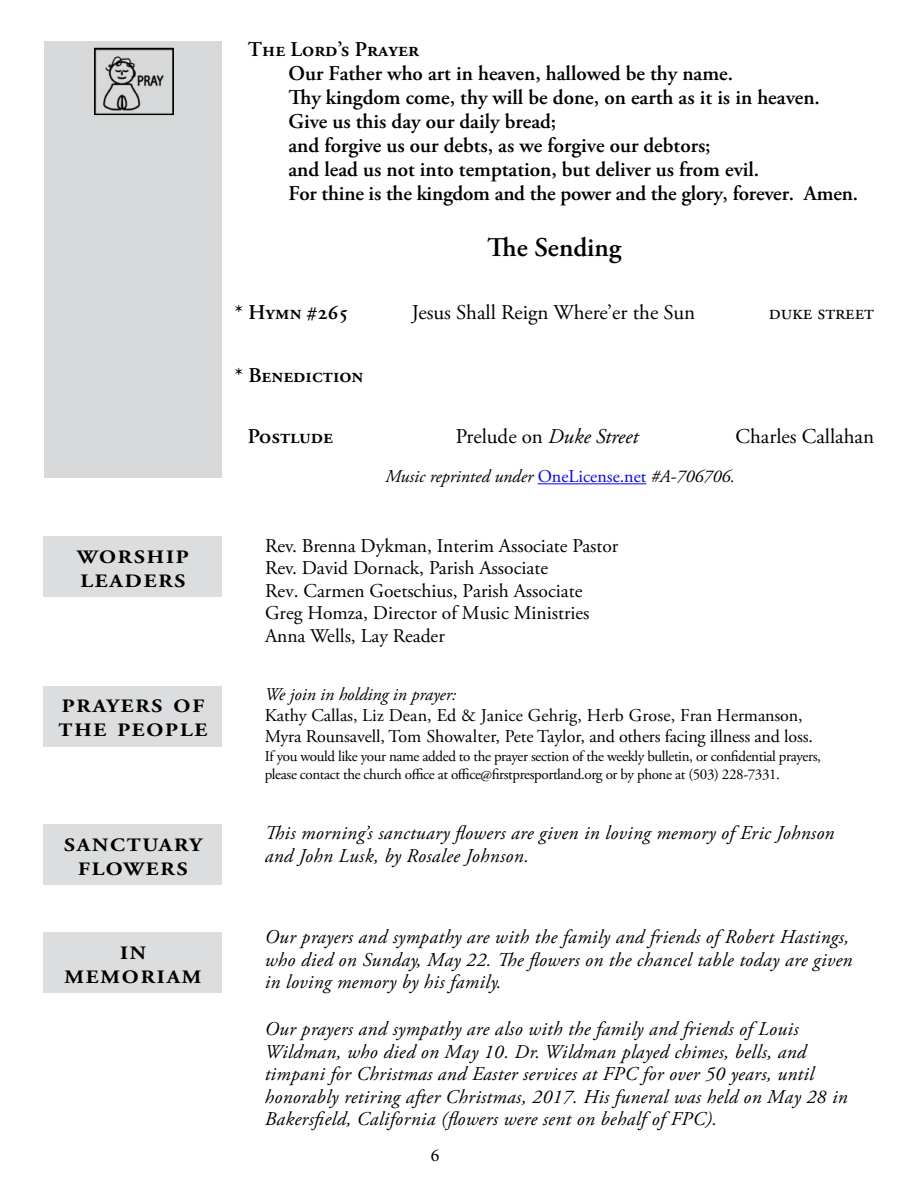
<style>
.page{position:relative;width:918px;height:1188px;background:#fff}
.page>*{position:absolute;margin:0;border:0;box-sizing:border-box;transform-origin:0 0}
.t1{font:600 27px "Adobe Garamond Pro";color:#000}
.t2{font:600 21px/24px "Adobe Garamond Pro";color:#000}
.t3{font:21px "Adobe Garamond Pro";color:#000}
.t4{font:italic 21px "Adobe Garamond Pro";color:#000}
.t5{font:italic 19.5px/22.5px "Adobe Garamond Pro";letter-spacing:.02em;color:#000}
.t6{font:19.5px/22.5px "Adobe Garamond Pro";color:#000}
.t7{font:700 18.9px/24px "Adobe Garamond Pro";letter-spacing:.085em;color:#000;scale:1.14 1}
.t8{font:18px/21px "Adobe Garamond Pro";letter-spacing:-.005em;color:#000}
.t9{font:italic 18px "Adobe Garamond Pro";color:#000}
.t10{font:18px "Minion Pro";color:#000}
.t11{font:15px/18px "Adobe Garamond Pro";letter-spacing:-.025em;color:#000}
.s1{font-style:normal}
.s2{font-style:normal;color:#00f}
</style>
<div class="page">
<div style="left:44px;top:41px;width:178px;height:437px;background:#d8d9da"></div>
<hr style="left:538px;top:483px;width:108px;height:1px;background:#00f">
<div style="left:44px;top:536px;width:178px;height:61px;background:#dcddde"></div>
<div style="left:44px;top:686px;width:178px;height:60px;background:#dcddde"></div>
<div style="left:44px;top:825px;width:178px;height:60px;background:#dcddde"></div>
<img style="left:96px;top:50px;width:76px;height:63px">
<div style="left:94px;top:48px;width:80px;height:67px;border:1px solid #000"></div>
<div style="left:44px;top:933px;width:178px;height:60px;background:#dcddde"></div>
<p class="t7" style="left:77px;top:545px;width:100px">WORSHIP<br>LEADERS</p>
<p class="t7" style="left:59px;top:695px;width:132px">PRAYERS OF<br>THE PEOPLE</p>
<p class="t7" style="left:64px;top:833px;width:122px;text-align:center">SANCTUARY<br>FLOWERS</p>
<p class="t7" style="left:64px;top:941px;width:122px;text-align:center">IN<br>MEMORIAM</p>
<p class="t2" style="left:289px;top:38px;width:571px;text-indent:-41px">The Lord’s Prayer<br>Our Father who art in heaven, hallowed be thy name.<br>Thy kingdom come, thy will be done, on earth as it is in heaven.<br>Give us this day our daily bread;<br>and forgive us our debts, as we forgive our debtors;<br>and lead us not into temptation, but deliver us from evil.<br>For thine is the kingdom and the power and the glory, forever. Amen.</p>
<h1 class="t1" style="left:487px;top:231px;width:136px">The Sending</h1>
<p class="t2" style="left:234px;top:300px;width:116px">* Hymn #265</p>
<p class="t3" style="left:412px;top:299px;width:285px">Jesus Shall Reign Where’er the Sun</p>
<p class="t3" style="left:769px;top:299px;width:107px">duke street</p>
<p class="t2" style="left:234px;top:364px;width:130px">* Benediction</p>
<p class="t2" style="left:248px;top:425px;width:87px">Postlude</p>
<p class="t4" style="left:456px;top:424px;width:184px"><span class="s1">Prelude on</span> Duke Street</p>
<p class="t3" style="left:736px;top:424px;width:140px">Charles Callahan</p>
<p class="t9" style="left:385px;top:466px;width:351px">Music reprinted under <span class="s2">OneLicense.net</span> #A-706706.</p>
<p class="t6" style="left:265px;top:535px;width:355px">Rev. Brenna Dykman, Interim Associate Pastor Rev. David Dornack, Parish Associate<br>Rev. Carmen Goetschius, Parish Associate Greg Homza, Director of Music Ministries Anna Wells, Lay Reader</p>
<p class="t9" style="left:265px;top:684px;width:193px">We join in holding in prayer:</p>
<p class="t8" style="left:265px;top:706px;width:550px">Kathy Callas, Liz Dean, Ed &amp; Janice Gehrig, Herb Grose, Fran Hermanson,<br>Myra Rounsavell, Tom Showalter, Pete Taylor, and others facing illness and loss.</p>
<p class="t11" style="left:265px;top:748px;width:558px">If you would like your name added to the prayer section of the weekly bulletin, or confidential prayers, please contact the church office at office@firstpresportland.org or by phone at (503) 228-7331.</p>
<p class="t5" style="left:265px;top:822px;width:571px">This morning’s sanctuary flowers are given in loving memory of Eric Johnson and John Lusk, by Rosalee Johnson.</p>
<p class="t5" style="left:265px;top:926px;width:589px">Our prayers and sympathy are with the family and friends of Robert Hastings, who died on Sunday, May 22. The flowers on the chancel table today are given in loving memory by his family.</p>
<p class="t5" style="left:265px;top:1018px;width:584px">Our prayers and sympathy are also with the family and friends of Louis Wildman, who died on May 10. Dr. Wildman played chimes, bells, and timpani for Christmas and Easter services at FPC for over 50 years, until honorably retiring after Christmas, 2017. His funeral was held on May 28 in Bakersfield, California (flowers were sent on behalf of FPC).</p>
<p class="t10" style="left:431px;top:1143px;width:10px">6</p>
</div>
